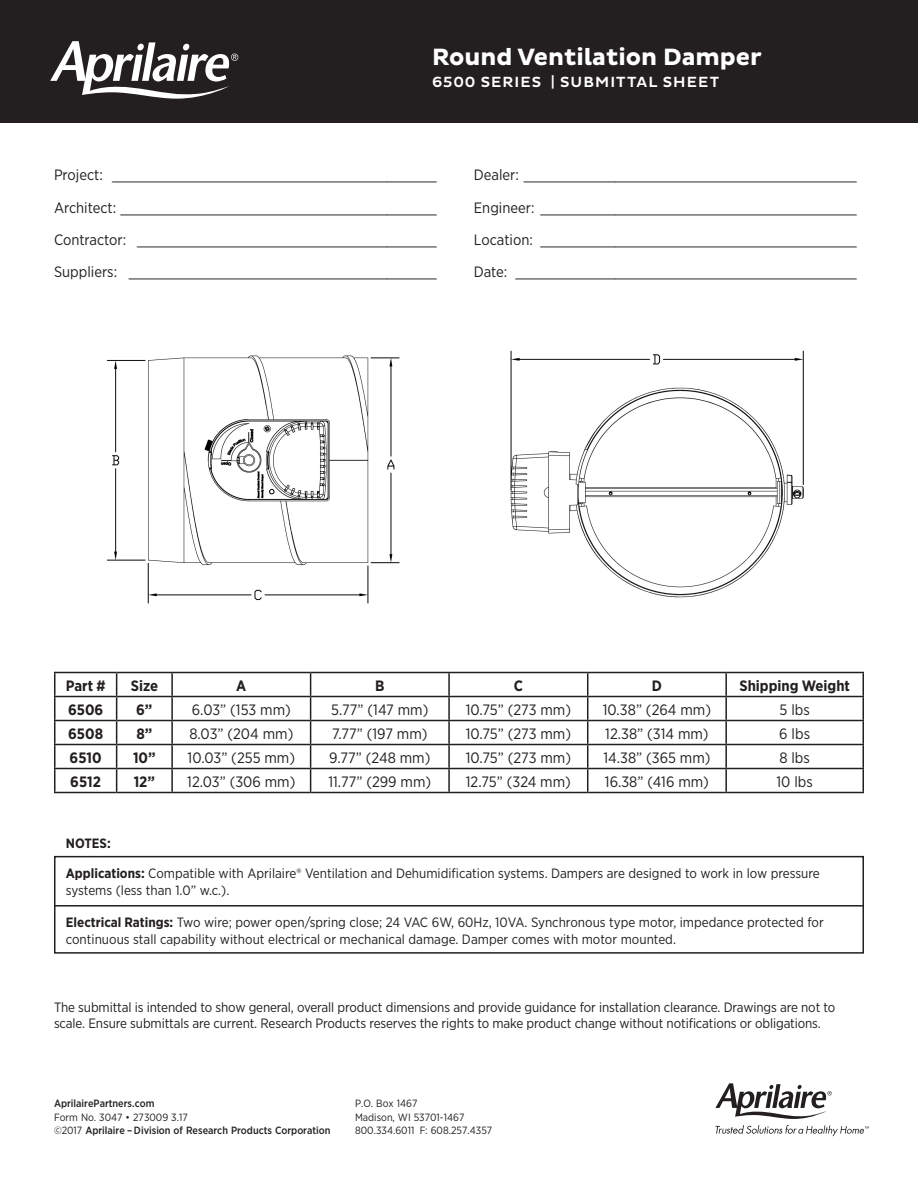
<style>
.page{position:relative;width:918px;height:1188px;background:#fff}
.page>*{position:absolute;margin:0;border:0;box-sizing:border-box;transform-origin:0 0}
.NEW_body_copy{font:700 24px "Pluto Sans";color:#fff}
.t1{font:15px "Gotham Narrow";color:#231f20}
.t2{font:700 15px "Gotham Narrow";color:#231f20}
.NEW_body_copy-2{font:500 15px "Pluto Sans";letter-spacing:.07em;color:#fff}
.t3{font:13.5px/16.5px "Gotham Narrow";letter-spacing:-.01em;color:#231f20}
.t4{font:700 13.5px "Gotham Narrow";color:#231f20}
.t5{font:10.5px/13.5px "Gotham Narrow";color:#231f20}
.t6{font:500 10.5px "Gotham Narrow";color:#231f20}
.s1{font-weight:700}
.s2{font-weight:500}
.s3{font-weight:400}
</style>
<div class="page">
<div style="left:0;top:0;width:918px;height:122px;background:#231f20"></div>
<img style="left:106px;top:355px;width:294px;height:249px">
<img style="left:510px;top:350px;width:294px;height:248px">
<div style="left:54px;top:856px;width:810px;height:98px;border:2px solid #231f20"></div>
<hr style="left:54px;top:905px;width:810px;height:2px;background:#231f20">
<hr style="left:54px;top:672px;width:63px;height:1px;background:#231f20">
<hr style="left:54px;top:673px;width:2px;height:23px;background:#231f20">
<hr style="left:117px;top:672px;width:55px;height:1px;background:#231f20">
<hr style="left:172px;top:672px;width:139px;height:1px;background:#231f20">
<hr style="left:171px;top:673px;width:2px;height:23px;background:#231f20">
<hr style="left:311px;top:672px;width:138px;height:1px;background:#231f20">
<hr style="left:449px;top:672px;width:139px;height:1px;background:#231f20">
<hr style="left:448px;top:673px;width:2px;height:23px;background:#231f20">
<hr style="left:588px;top:672px;width:138px;height:1px;background:#231f20">
<hr style="left:726px;top:672px;width:138px;height:1px;background:#231f20">
<hr style="left:725px;top:673px;width:2px;height:23px;background:#231f20">
<hr style="left:862px;top:673px;width:2px;height:23px;background:#231f20">
<hr style="left:54px;top:696px;width:63px;height:1px;background:#231f20">
<hr style="left:54px;top:697px;width:2px;height:23px;background:#231f20">
<hr style="left:117px;top:696px;width:55px;height:1px;background:#231f20">
<hr style="left:172px;top:696px;width:139px;height:1px;background:#231f20">
<hr style="left:171px;top:697px;width:2px;height:23px;background:#231f20">
<hr style="left:311px;top:696px;width:138px;height:1px;background:#231f20">
<hr style="left:449px;top:696px;width:139px;height:1px;background:#231f20">
<hr style="left:448px;top:697px;width:2px;height:23px;background:#231f20">
<hr style="left:588px;top:696px;width:138px;height:1px;background:#231f20">
<hr style="left:726px;top:696px;width:138px;height:1px;background:#231f20">
<hr style="left:725px;top:697px;width:2px;height:23px;background:#231f20">
<hr style="left:862px;top:697px;width:2px;height:23px;background:#231f20">
<hr style="left:54px;top:720px;width:63px;height:1px;background:#231f20">
<hr style="left:54px;top:721px;width:2px;height:23px;background:#231f20">
<hr style="left:117px;top:720px;width:55px;height:1px;background:#231f20">
<hr style="left:172px;top:720px;width:139px;height:1px;background:#231f20">
<hr style="left:171px;top:721px;width:2px;height:23px;background:#231f20">
<hr style="left:311px;top:720px;width:138px;height:1px;background:#231f20">
<hr style="left:449px;top:720px;width:139px;height:1px;background:#231f20">
<hr style="left:448px;top:721px;width:2px;height:23px;background:#231f20">
<hr style="left:588px;top:720px;width:138px;height:1px;background:#231f20">
<hr style="left:726px;top:720px;width:138px;height:1px;background:#231f20">
<hr style="left:725px;top:721px;width:2px;height:23px;background:#231f20">
<hr style="left:862px;top:721px;width:2px;height:23px;background:#231f20">
<hr style="left:54px;top:744px;width:63px;height:1px;background:#231f20">
<hr style="left:54px;top:745px;width:2px;height:23px;background:#231f20">
<hr style="left:117px;top:744px;width:55px;height:1px;background:#231f20">
<hr style="left:172px;top:744px;width:139px;height:1px;background:#231f20">
<hr style="left:171px;top:745px;width:2px;height:23px;background:#231f20">
<hr style="left:311px;top:744px;width:138px;height:1px;background:#231f20">
<hr style="left:449px;top:744px;width:139px;height:1px;background:#231f20">
<hr style="left:448px;top:745px;width:2px;height:23px;background:#231f20">
<hr style="left:588px;top:744px;width:138px;height:1px;background:#231f20">
<hr style="left:726px;top:744px;width:138px;height:1px;background:#231f20">
<hr style="left:725px;top:745px;width:2px;height:23px;background:#231f20">
<hr style="left:862px;top:745px;width:2px;height:23px;background:#231f20">
<hr style="left:54px;top:768px;width:63px;height:1px;background:#231f20">
<hr style="left:54px;top:769px;width:2px;height:23px;background:#231f20">
<hr style="left:117px;top:768px;width:55px;height:1px;background:#231f20">
<svg style="left:116px;top:673px;width:1px;height:119px"></svg>
<hr style="left:172px;top:768px;width:139px;height:1px;background:#231f20">
<hr style="left:171px;top:769px;width:2px;height:23px;background:#231f20">
<hr style="left:311px;top:768px;width:138px;height:1px;background:#231f20">
<svg style="left:310px;top:673px;width:1px;height:119px"></svg>
<hr style="left:449px;top:768px;width:139px;height:1px;background:#231f20">
<hr style="left:448px;top:769px;width:2px;height:23px;background:#231f20">
<hr style="left:588px;top:768px;width:138px;height:1px;background:#231f20">
<svg style="left:587px;top:673px;width:1px;height:119px"></svg>
<hr style="left:726px;top:768px;width:138px;height:1px;background:#231f20">
<hr style="left:725px;top:769px;width:2px;height:23px;background:#231f20">
<hr style="left:862px;top:769px;width:2px;height:23px;background:#231f20">
<hr style="left:54px;top:792px;width:63px;height:1px;background:#231f20">
<hr style="left:117px;top:792px;width:55px;height:1px;background:#231f20">
<hr style="left:172px;top:792px;width:139px;height:1px;background:#231f20">
<hr style="left:311px;top:792px;width:138px;height:1px;background:#231f20">
<hr style="left:449px;top:792px;width:139px;height:1px;background:#231f20">
<hr style="left:588px;top:792px;width:138px;height:1px;background:#231f20">
<hr style="left:726px;top:792px;width:138px;height:1px;background:#231f20">
<svg style="left:50px;top:41px;width:188px;height:58px"></svg>
<svg style="left:715px;top:1083px;width:117px;height:36px"></svg>
<svg style="left:715px;top:1125px;width:154px;height:11px"></svg>
<p class="NEW_body_copy" style="left:432px;top:43px;width:331px">Round Ventilation Damper</p>
<p class="NEW_body_copy-2" style="left:432px;top:73px;width:289px">6500 SERIES | SUBMITTAL SHEET</p>
<p class="t1" style="left:54px;top:166px;width:384px">Project: _______________________________________</p>
<p class="t1" style="left:54px;top:198px;width:384px">Architect: ______________________________________</p>
<p class="t1" style="left:54px;top:230px;width:384px">Contractor: ____________________________________</p>
<p class="t1" style="left:54px;top:263px;width:384px">Suppliers: _____________________________________</p>
<p class="t1" style="left:474px;top:166px;width:384px">Dealer: ________________________________________</p>
<p class="t1" style="left:474px;top:198px;width:384px">Engineer: ______________________________________</p>
<p class="t1" style="left:474px;top:230px;width:384px">Location: ______________________________________</p>
<p class="t1" style="left:474px;top:263px;width:384px">Date: _________________________________________</p>
<p class="t2" style="left:66px;top:676px;width:41px">Part #</p>
<p class="t2" style="left:131px;top:676px;width:29px">Size</p>
<p class="t2" style="left:236px;top:676px;width:12px">A</p>
<p class="t2" style="left:375px;top:676px;width:11px">B</p>
<p class="t2" style="left:514px;top:676px;width:11px">C</p>
<p class="t2" style="left:652px;top:676px;width:12px">D</p>
<p class="t2" style="left:739px;top:676px;width:112px">Shipping Weight</p>
<p class="t2" style="left:68px;top:700px;width:37px">6506</p>
<p class="t2" style="left:136px;top:700px;width:18px">6”</p>
<p class="t1" style="left:192px;top:700px;width:100px">6.03” (153 mm)</p>
<p class="t1" style="left:331px;top:700px;width:99px">5.77” (147 mm)</p>
<p class="t1" style="left:466px;top:700px;width:107px">10.75” (273 mm)</p>
<p class="t1" style="left:603px;top:700px;width:110px">10.38” (264 mm)</p>
<p class="t1" style="left:780px;top:700px;width:32px">5 lbs</p>
<p class="t2" style="left:68px;top:724px;width:36px">6508</p>
<p class="t2" style="left:136px;top:724px;width:17px">8”</p>
<p class="t1" style="left:189px;top:724px;width:105px">8.03” (204 mm)</p>
<p class="t1" style="left:332px;top:724px;width:97px">7.77” (197 mm)</p>
<p class="t1" style="left:466px;top:724px;width:107px">10.75” (273 mm)</p>
<p class="t1" style="left:605px;top:724px;width:105px">12.38” (314 mm)</p>
<p class="t1" style="left:779px;top:724px;width:32px">6 lbs</p>
<p class="t2" style="left:70px;top:748px;width:34px">6510</p>
<p class="t2" style="left:133px;top:748px;width:24px">10”</p>
<p class="t1" style="left:188px;top:748px;width:109px">10.03” (255 mm)</p>
<p class="t1" style="left:329px;top:748px;width:103px">9.77” (248 mm)</p>
<p class="t1" style="left:466px;top:748px;width:107px">10.75” (273 mm)</p>
<p class="t1" style="left:603px;top:748px;width:109px">14.38” (365 mm)</p>
<p class="t1" style="left:779px;top:748px;width:32px">8 lbs</p>
<p class="t2" style="left:70px;top:772px;width:32px">6512</p>
<p class="t2" style="left:134px;top:772px;width:23px">12”</p>
<p class="t1" style="left:187px;top:772px;width:110px">12.03” (306 mm)</p>
<p class="t1" style="left:328px;top:772px;width:104px">11.77” (299 mm)</p>
<p class="t1" style="left:466px;top:772px;width:107px">12.75” (324 mm)</p>
<p class="t1" style="left:605px;top:772px;width:106px">16.38” (416 mm)</p>
<p class="t1" style="left:777px;top:772px;width:38px">10 lbs</p>
<p class="t4" style="left:66px;top:834px;width:46px">NOTES:</p>
<p class="t3" style="left:66px;top:865px;width:755px"><span class="s1">Applications:</span> Compatible with Aprilaire® Ventilation and Dehumidification systems. Dampers are designed to work in low pressure systems (less than 1.0” w.c.).</p>
<p class="t3" style="left:66px;top:914px;width:759px"><span class="s1">Electrical Ratings:</span> Two wire; power open/spring close; 24 VAC 6W, 60Hz, 10VA. Synchronous type motor, impedance protected for continuous stall capability without electrical or mechanical damage. Damper comes with motor mounted.</p>
<p class="t3" style="left:54px;top:999px;width:783px">The submittal is intended to show general, overall product dimensions and provide guidance for installation clearance. Drawings are not to scale. Ensure submittals are current. Research Products reserves the rights to make product change without notifications or obligations.</p>
<p class="t5" style="left:54px;top:1096px;width:135px"><span class="s2">AprilairePartners.com<br></span>Form No. 3047 • 273009 3.17</p>
<p class="t6" style="left:54px;top:1124px;width:278px"><span class="s3">©2017</span> Aprilaire – Division of Research Products Corporation</p>
<p class="t5" style="left:355px;top:1096px;width:139px">P.O. Box 1467<br>Madison, WI 53701-1467<br>800.334.6011 F: 608.257.4357</p>
</div>
